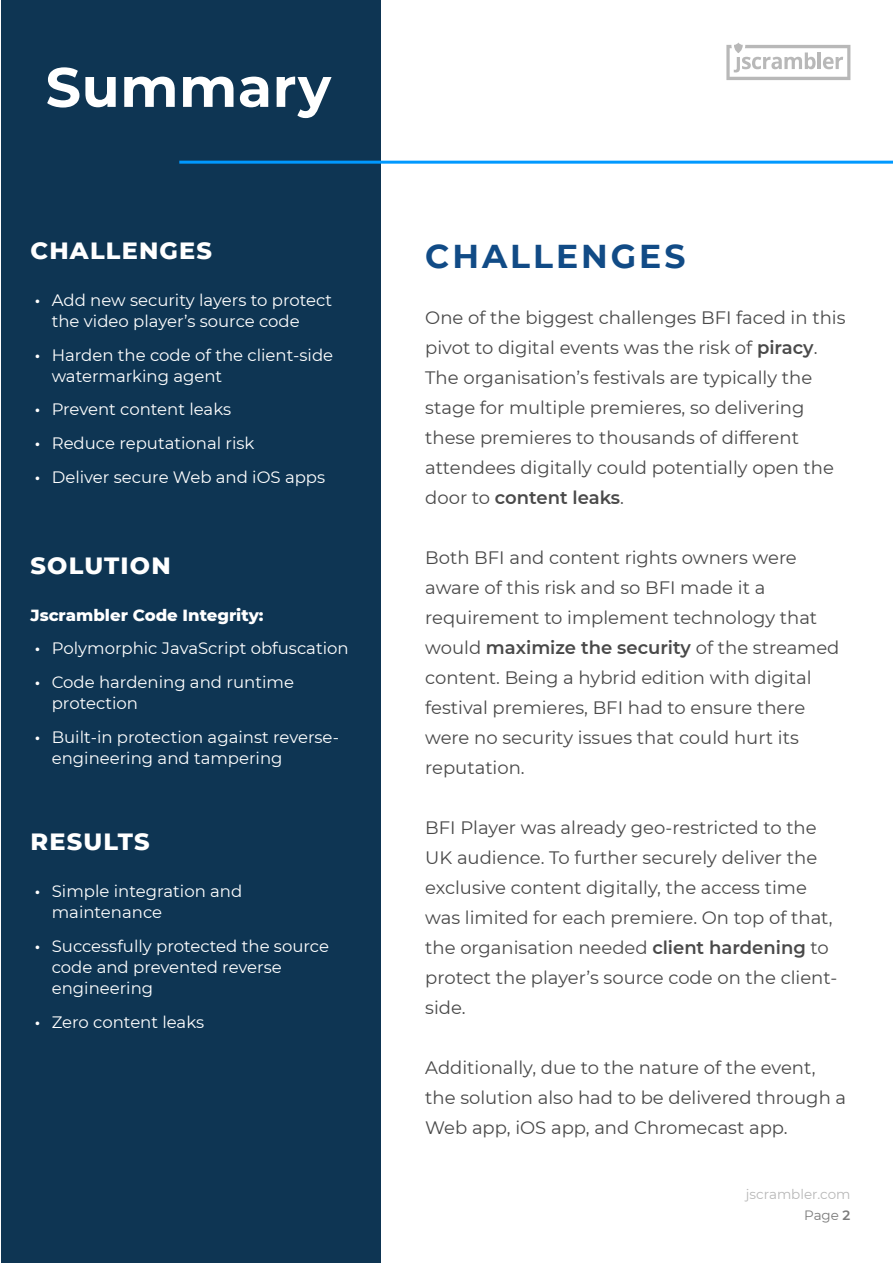
<style>
.page{position:relative;width:893px;height:1263px;background:#fff}
.page>*{position:absolute;margin:0;border:0;box-sizing:border-box;transform-origin:0 0}
.t1{font:700 55.5px "Montserrat";letter-spacing:.01em;color:#fff}
.t2{font:700 33px "Montserrat";letter-spacing:.09em;color:#114b86}
.t3{font:800 24px "Montserrat";letter-spacing:.05em;color:#fff}
.t4{font:18px/30px "Montserrat";color:#494949}
.t5{font:16.5px/21px "Montserrat";color:#fff}
.t6{font:800 16.5px "Montserrat";color:#fff}
.t7{font:13.5px/21px "Montserrat";color:#b8b8b8;text-align:right}
.s1{font-weight:600}
.s2{color:#7b7b7b}
.s3{font-weight:600;color:#7b7b7b}
</style>
<div class="page">
<div style="left:1px;top:0;width:380px;height:1263px;background:#0e3553"></div>
<hr style="left:179px;top:161px;width:714px;height:3px;background:#09f">
<svg style="left:726px;top:43px;width:124px;height:37px"></svg>
<h1 class="t1" style="left:46px;top:47px;width:287px">Summary</h1>
<h3 class="t3" style="left:30px;top:233px;width:183px">CHALLENGES</h3>
<p class="t5" style="left:52px;top:289px;width:282px;text-indent:-17px"><span class="s1">•</span> Add new security layers to protect the video player’s source code</p>
<p class="t5" style="left:52px;top:344px;width:283px;text-indent:-17px"><span class="s1">•</span> Harden the code of the client-side watermarking agent</p>
<p class="t5" style="left:35px;top:398px;width:198px"><span class="s1">•</span> Prevent content leaks</p>
<p class="t5" style="left:35px;top:432px;width:221px"><span class="s1">•</span> Reduce reputational risk</p>
<p class="t5" style="left:35px;top:466px;width:292px"><span class="s1">•</span> Deliver secure Web and iOS apps</p>
<h3 class="t3" style="left:30px;top:547px;width:142px">SOLUTION</h3>
<p class="t6" style="left:30px;top:603px;width:235px">Jscrambler Code Integrity:</p>
<p class="t5" style="left:35px;top:637px;width:315px"><span class="s1">•</span> Polymorphic JavaScript obfuscation</p>
<p class="t5" style="left:52px;top:671px;width:244px;text-indent:-17px"><span class="s1">•</span> Code hardening and runtime protection</p>
<p class="t5" style="left:52px;top:726px;width:289px;text-indent:-17px"><span class="s1">•</span> Built-in protection against reverse&shy;engineering and tampering</p>
<h3 class="t3" style="left:30px;top:824px;width:121px">RESULTS</h3>
<p class="t5" style="left:52px;top:880px;width:192px;text-indent:-17px"><span class="s1">•</span> Simple integration and maintenance</p>
<p class="t5" style="left:52px;top:935px;width:279px;text-indent:-17px"><span class="s1">•</span> Successfully protected the source code and prevented reverse engineering</p>
<p class="t5" style="left:35px;top:1011px;width:171px"><span class="s1">•</span> Zero content leaks</p>
<h2 class="t2" style="left:425px;top:232px;width:262px">CHALLENGES</h2>
<p class="t4" style="left:425px;top:302px;width:422px">One of the biggest challenges BFI faced in this pivot to digital events was the risk of <span class="s1">piracy</span>.<br>The organisation’s festivals are typically the stage for multiple premieres, so delivering these premieres to thousands of different attendees digitally could potentially open the door to <span class="s1">content leaks</span>.</p>
<p class="t4" style="left:425px;top:542px;width:416px">Both BFI and content rights owners were aware of this risk and so BFI made it a requirement to implement technology that would <span class="s1">maximize the security</span> of the streamed content. Being a hybrid edition with digital festival premieres, BFI had to ensure there were no security issues that could hurt its reputation.</p>
<p class="t4" style="left:425px;top:812px;width:414px">BFI Player was already geo-restricted to the UK audience. To further securely deliver the exclusive content digitally, the access time was limited for each premiere. On top of that, the organisation needed <span class="s1">client hardening</span> to protect the player’s source code on the client&shy;side.</p>
<p class="t4" style="left:425px;top:1052px;width:422px">Additionally, due to the nature of the event, the solution also had to be delivered through a<br>Web app, iOS app, and Chromecast app.</p>
<p class="t7" style="left:746px;top:1183px;width:106px">jscrambler.com<br><span class="s2">Page</span> <span class="s3">2</span></p>
</div>
